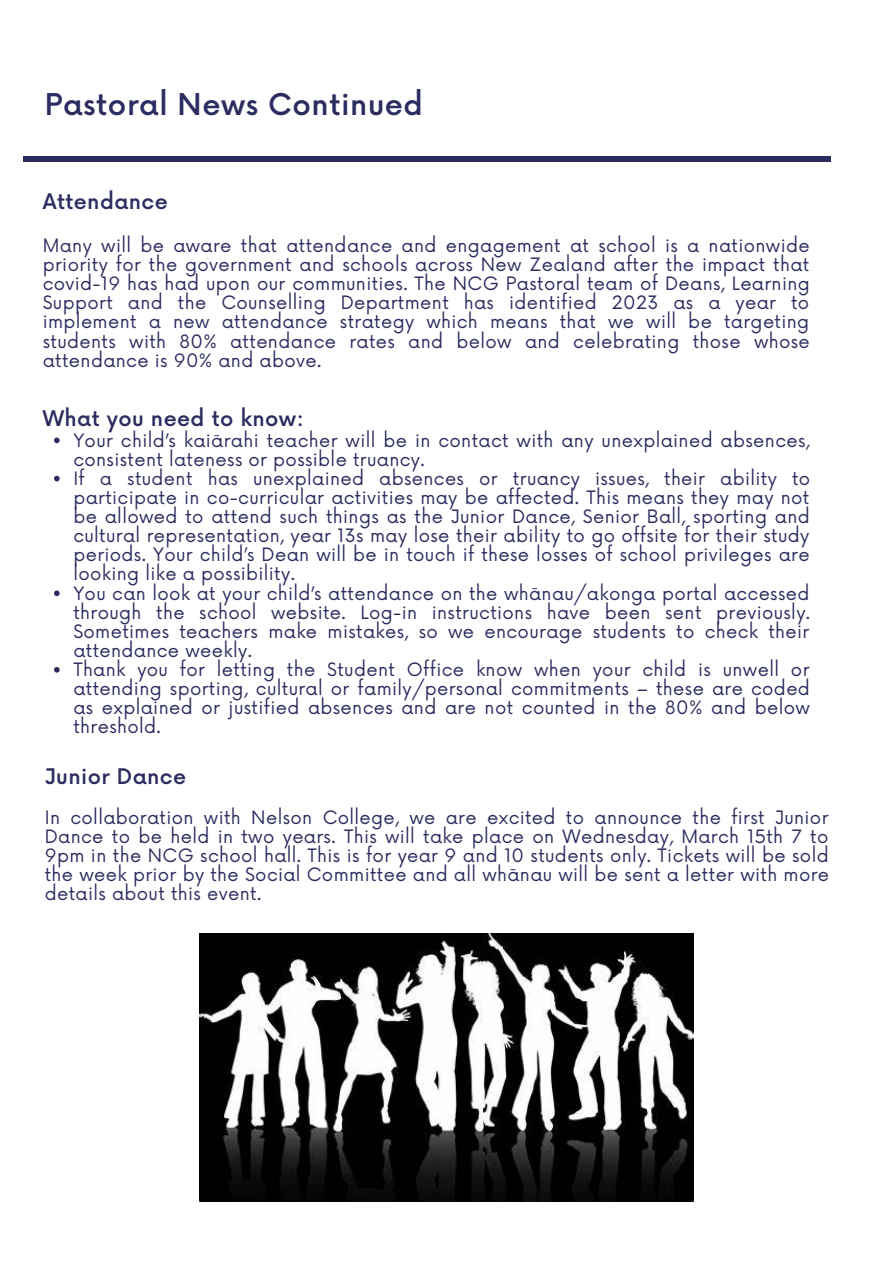
<style>
.page{position:relative;width:893px;height:1264px;background:#fff}
.page>*{position:absolute;margin:0;border:0;box-sizing:border-box;transform-origin:0 0}
.t1{font:500 29.25px "Now";letter-spacing:.02em;color:#2c2c60}
.t2{font:500 21px "Now";letter-spacing:.02em;color:#2c2c60}
.t3{font:18px/19px "Now";letter-spacing:.02em;color:#2c2c60;text-align:justify}
</style>
<div class="page">
<img style="left:199px;top:933px;width:494px;height:268px">
<div style="left:24px;top:156px;width:806px;height:6px;background:#2c2c60"></div>
<svg style="left:54px;top:437px;width:6px;height:6px"></svg>
<svg style="left:54px;top:476px;width:6px;height:5px"></svg>
<svg style="left:54px;top:590px;width:6px;height:6px"></svg>
<svg style="left:54px;top:667px;width:6px;height:5px"></svg>
<h1 class="t1" style="left:45px;top:89px;width:380px">Pastoral News Continued</h1>
<p class="t2" style="left:43px;top:190px;width:126px">Attendance</p>
<p class="t3" style="left:43px;top:237px;width:768px">Many will be aware that attendance and engagement at school is a nationwide priority for the government and schools across New Zealand after the impact that covid-19 has had upon our communities. The NCG Pastoral team of Deans, Learning Support and the Counselling Department has identified 2023 as a year to implement a new attendance strategy which means that we will be targeting students with 80% attendance rates and below and celebrating those whose attendance is 90% and above.</p>
<p class="t2" style="left:43px;top:407px;width:262px">What you need to know:</p>
<p class="t3" style="left:73px;top:431px;width:738px;text-align:left">Your child’s kaiārahi teacher will be in contact with any unexplained absences, consistent lateness or possible truancy.<br>If a student has unexplained absences or truancy issues, their ability to participate in co-curricular activities may be affected. This means they may not be allowed to attend such things as the Junior Dance, Senior Ball, sporting and cultural representation, year 13s may lose their ability to go offsite for their study periods. Your child’s Dean will be in touch if these losses of school privileges are looking like a possibility.<br>You can look at your child’s attendance on the whānau/akonga portal accessed through the school website. Log-in instructions have been sent previously.<br>Sometimes teachers make mistakes, so we encourage students to check their attendance weekly.<br>Thank you for letting the Student Office know when your child is unwell or attending sporting, cultural or family/personal commitments – these are coded as explained or justified absences and are not counted in the 80% and below threshold.</p>
<p class="t2" style="left:45px;top:765px;width:143px">Junior Dance</p>
<p class="t3" style="left:45px;top:808px;width:785px">In collaboration with Nelson College, we are excited to announce the first Junior Dance to be held in two years. This will take place on Wednesday, March 15th 7 to 9pm in the NCG school hall. This is for year 9 and 10 students only. Tickets will be sold the week prior by the Social Committee and all whānau will be sent a letter with more details about this event.</p>
</div>
